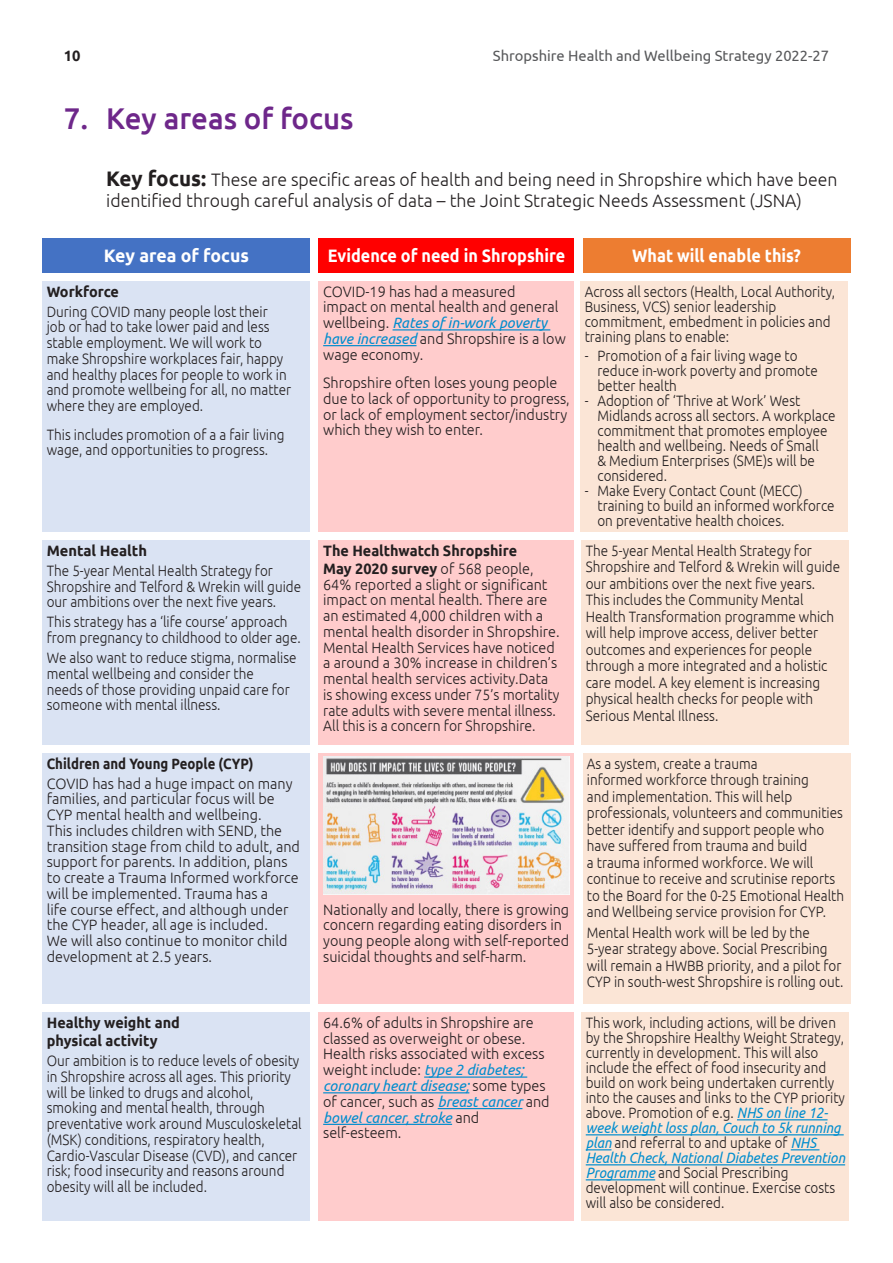
<style>
.page{position:relative;width:893px;height:1263px;background:#fff}
.page>*{position:absolute;margin:0;border:0;box-sizing:border-box;transform-origin:0 0}
.t1{font:500 30px "Ubuntu";color:#6e278a}
.t2{font:300 18px/21px "Ubuntu";color:#231f20}
.t3{font:700 18px "Ubuntu";color:#fff;scale:.9 1}
.t4{font:700 18px "Ubuntu";color:#fff}
.t5{font:300 15px/15px "Ubuntu";color:#231f20;scale:.9 1}
.t6{font:300 15px/15.8px "Ubuntu";color:#231f20;scale:.96 1}
.t7{font:700 15px/18px "Ubuntu";color:#231f20;scale:.96 1}
.t8{font:15px "Ubuntu";color:#57585a}
.t9{font:700 15px "Ubuntu";color:#231f20;scale:.88 1}
.t10{font:700 15px "Ubuntu";color:#231f20}
.s1{font-weight:700;font-size:21px}
.s2{font-weight:400;font-style:italic;color:#008dce}
.s3{font-weight:300}
</style>
<div class="page">
<div style="left:43px;top:238px;width:267px;height:34px;background:#4472c4"></div>
<div style="left:43px;top:281px;width:267px;height:250px;background:#dae3f3"></div>
<div style="left:319px;top:238px;width:255px;height:34px;background:#f00"></div>
<div style="left:319px;top:281px;width:255px;height:250px;background:#fcc"></div>
<hr style="left:393px;top:329px;width:157px;height:1px;background:#008dce">
<hr style="left:323px;top:345px;width:94px;height:1px;background:#008dce">
<div style="left:43px;top:540px;width:267px;height:204px;background:#dae3f3"></div>
<div style="left:43px;top:753px;width:267px;height:250px;background:#dae3f3"></div>
<div style="left:43px;top:1012px;width:267px;height:208px;background:#dae3f3"></div>
<div style="left:319px;top:540px;width:255px;height:204px;background:#fcc"></div>
<div style="left:319px;top:753px;width:255px;height:250px;background:#fcc"></div>
<div style="left:319px;top:1012px;width:255px;height:208px;background:#fcc"></div>
<hr style="left:424px;top:1076px;width:103px;height:2px;background:#008dce">
<hr style="left:323px;top:1092px;width:146px;height:1px;background:#008dce">
<hr style="left:438px;top:1108px;width:84px;height:1px;background:#008dce">
<hr style="left:323px;top:1124px;width:129px;height:1px;background:#008dce">
<div style="left:583px;top:238px;width:267px;height:34px;background:#ed7d31"></div>
<div style="left:580px;top:281px;width:268px;height:250px;background:#fbe5d6"></div>
<div style="left:581px;top:540px;width:268px;height:204px;background:#fbe5d6"></div>
<div style="left:583px;top:753px;width:267px;height:250px;background:#fbe5d6"></div>
<div style="left:581px;top:1012px;width:268px;height:208px;background:#fbe5d6"></div>
<hr style="left:737px;top:1119px;width:90px;height:1px;background:#008dce">
<hr style="left:586px;top:1134px;width:258px;height:1px;background:#008dce">
<svg style="left:586px;top:1149px;width:25px;height:1px"></svg>
<svg style="left:791px;top:1149px;width:28px;height:1px"></svg>
<hr style="left:586px;top:1164px;width:259px;height:1px;background:#008dce">
<hr style="left:586px;top:1179px;width:69px;height:1px;background:#008dce">
<img style="left:323px;top:757px;width:246px;height:137px">
<p class="t10" style="left:64px;top:47px;width:18px">10</p>
<p class="t8" style="left:493px;top:47px;width:338px">Shropshire Health and Wellbeing Strategy 2022-27</p>
<p class="t1" style="left:64px;top:99px;width:291px">7. Key areas of focus</p>
<p class="t2" style="left:106px;top:169px;width:733px"><span class="s1">Key focus:</span> These are specific areas of health and being need in Shropshire which have been identified through careful analysis of data – the Joint Strategic Needs Assessment (JSNA)</p>
<p class="t4" style="left:104px;top:245px;width:147px">Key area of focus</p>
<p class="t7" style="left:47px;top:282px;width:77px">Workforce</p>
<p class="t5" style="left:47px;top:303px;width:273px;line-height:15.8px">During COVID many people lost their<br>job or had to take lower paid and less stable employment. We will work to make Shropshire workplaces fair, happy and healthy places for people to work in and promote wellbeing for all, no matter where they are employed.</p>
<p class="t5" style="left:47px;top:426px;width:266px;line-height:15.8px">This includes promotion of a a fair living wage, and opportunities to progress.</p>
<p class="t10" style="left:47px;top:541px;width:102px">Mental Health</p>
<p class="t5" style="left:47px;top:562px;width:284px;line-height:15.8px">The 5-year Mental Health Strategy for<br>Shropshire and Telford &amp; Wrekin will guide our ambitions over the next five years.</p>
<p class="t5" style="left:47px;top:614px;width:284px;line-height:15.8px">This strategy has a ‘life course’ approach from pregnancy to childhood to older age.</p>
<p class="t5" style="left:47px;top:650px;width:279px;line-height:15.8px">We also want to reduce stigma, normalise mental wellbeing and consider the<br>needs of those providing unpaid care for someone with mental illness.</p>
<p class="t9" style="left:47px;top:754px;width:237px">Children and Young People (CYP)</p>
<p class="t6" style="left:47px;top:775px;width:265px">COVID has had a huge impact on many families, and particular focus will be CYP mental health and wellbeing.<br>This includes children with SEND, the transition stage from child to adult, and support for parents. In addition, plans to create a Trauma Informed workforce will be implemented. Trauma has a<br>life course effect, and although under the CYP header, all age is included.<br>We will also continue to monitor child development at 2.5 years.</p>
<p class="t7" style="left:47px;top:1013px;width:140px">Healthy weight and physical activity</p>
<p class="t5" style="left:47px;top:1052px;width:285px;line-height:15.8px">Our ambition is to reduce levels of obesity in Shropshire across all ages. This priority will be linked to drugs and alcohol, smoking and mental health, through preventative work around Musculoskeletal (MSK) conditions, respiratory health, Cardio-Vascular Disease (CVD), and cancer risk; food insecurity and reasons around obesity will all be included.</p>
<p class="t3" style="left:328px;top:245px;width:265px">Evidence of need in Shropshire</p>
<p class="t6" style="left:323px;top:283px;width:254px">COVID-19 has had a measured<br>impact on mental health and general wellbeing. <span class="s2">Rates of in-work poverty have increased</span> and Shropshire is a low wage economy.</p>
<p class="t6" style="left:323px;top:374px;width:258px">Shropshire often loses young people due to lack of opportunity to progress, or lack of employment sector/industry which they wish to enter.</p>
<p class="t7" style="left:323px;top:541px;width:221px">The Healthwatch Shropshire<br>May 2020 survey <span class="s3">of 568 people,</span></p>
<p class="t6" style="left:323px;top:576px;width:248px">64% reported a slight or significant impact on mental health. There are an estimated 4,000 children with a mental health disorder in Shropshire.<br>Mental Health Services have noticed a around a 30% increase in children’s mental health services activity.Data is showing excess under 75’s mortality rate adults with severe mental illness.<br>All this is a concern for Shropshire.</p>
<p class="t6" style="left:323px;top:901px;width:258px">Nationally and locally, there is growing concern regarding eating disorders in young people along with self-reported suicidal thoughts and self-harm.</p>
<p class="t6" style="left:323px;top:1014px;width:237px">64.6% of adults in Shropshire are classed as overweight or obese.<br>Health risks associated with excess weight include: <span class="s2">type 2 diabetes; coronary heart disease;</span> some types of cancer, such as <span class="s2">breast cancer</span> and <span class="s2">bowel cancer, stroke</span> and self-esteem.</p>
<p class="t3" style="left:632px;top:245px;width:189px">What will enable this?</p>
<p class="t5" style="left:585px;top:283px;width:280px">Across all sectors (Health, Local Authority, Business, VCS) senior leadership commitment, embedment in policies and training plans to enable:</p>
<p class="t5" style="left:597px;top:348px;width:246px;text-indent:-13px">- Promotion of a fair living wage to reduce in-work poverty and promote better health</p>
<p class="t5" style="left:597px;top:393px;width:266px;text-indent:-13px">- Adoption of ‘Thrive at Work’ West<br>Midlands across all sectors. A workplace commitment that promotes employee health and wellbeing. Needs of Small<br>&amp; Medium Enterprises (SME)s will be considered.</p>
<p class="t5" style="left:597px;top:483px;width:265px;text-indent:-13px">- Make Every Contact Count (MECC) training to build an informed workforce on preventative health choices.</p>
<p class="t5" style="left:586px;top:542px;width:284px;line-height:16.5px">The 5-year Mental Health Strategy for Shropshire and Telford &amp; Wrekin will guide our ambitions over the next five years.<br>This includes the Community Mental Health Transformation programme which will help improve access, deliver better outcomes and experiences for people through a more integrated and a holistic care model. A key element is increasing physical health checks for people with Serious Mental Illness.</p>
<p class="t5" style="left:587px;top:755px;width:287px;line-height:16.5px">As a system, create a trauma<br>informed workforce through training<br>and implementation. This will help professionals, volunteers and communities better identify and support people who have suffered from trauma and build<br>a trauma informed workforce. We will continue to receive and scrutinise reports to the Board for the 0-25 Emotional Health and Wellbeing service provision for CYP.</p>
<p class="t5" style="left:587px;top:924px;width:287px;line-height:16.5px">Mental Health work will be led by the 5-year strategy above. Social Prescribing will remain a HWBB priority, and a pilot for CYP in south-west Shropshire is rolling out.</p>
<p class="t5" style="left:586px;top:1015px;width:290px">This work, including actions, will be driven by the Shropshire Healthy Weight Strategy, currently in development. This will also include the effect of food insecurity and build on work being undertaken currently into the causes and links to the CYP priority above. Promotion of e.g. <span class="s2">NHS on line 12- week weight loss plan, Couch to 5k running plan</span> and referral to and uptake of <span class="s2">NHS Health Check, National Diabetes Prevention Programme</span> and Social Prescribing development will continue. Exercise costs will also be considered.</p>
</div>
